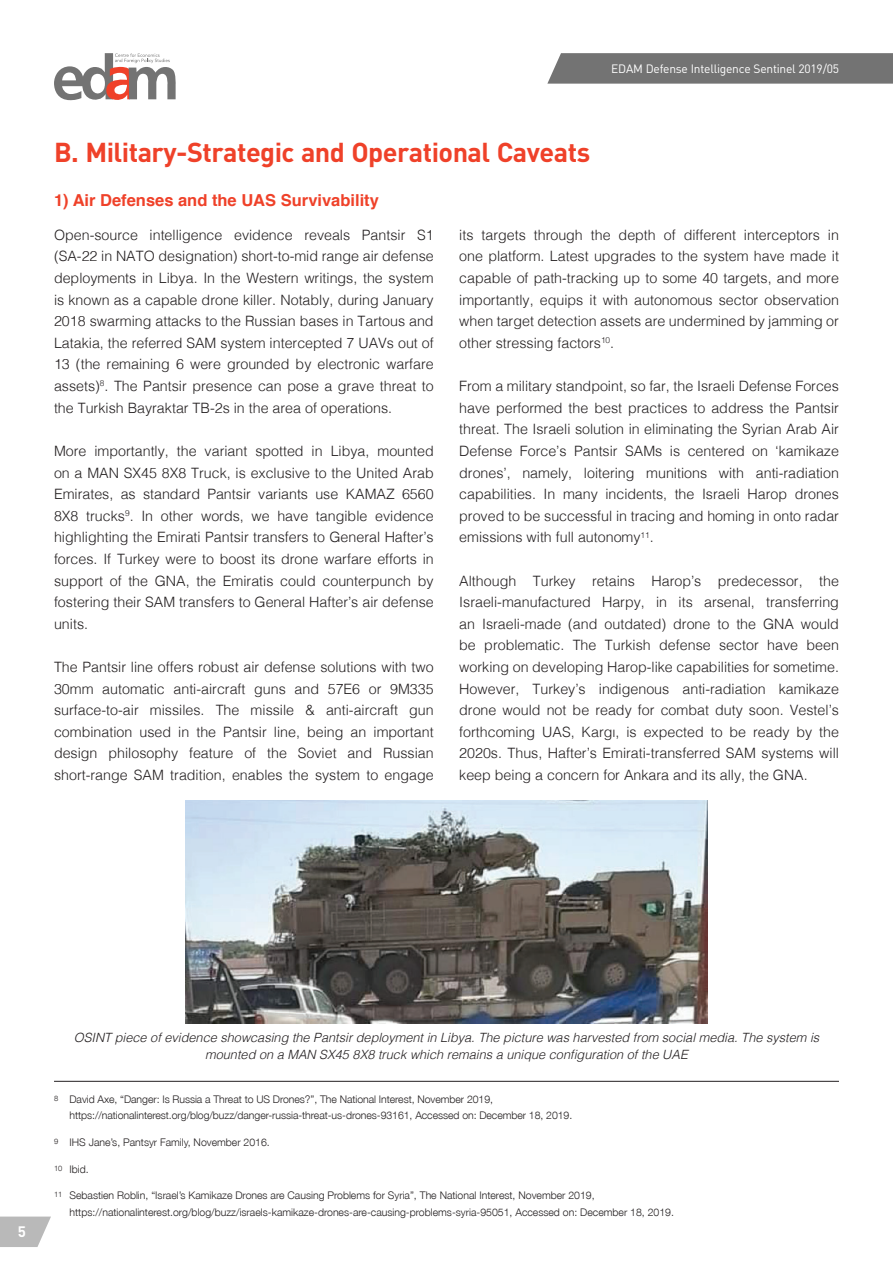
<style>
.page{position:relative;width:893px;height:1263px;background:#fff}
.page>*{position:absolute;margin:0;border:0;box-sizing:border-box;transform-origin:0 0}
.t1{font:700 27px "DIN";letter-spacing:-.02em;color:#ef4129}
.t2{font:700 16.5px "Helvetica";color:#ef4129}
.t3{font:700 15px "DIN";color:#fff}
.t4{font:300 14.25px/21.6px "Helvetica";color:#231f20;text-align:justify}
.t5{font:italic 300 12.75px/16.5px "Helvetica";color:#231f20;text-align:center}
.t6{font:12px "DIN";letter-spacing:-.02em;color:#fff}
.t7{font:300 10.5px/16.2px "Helvetica Neue LT Pro";color:#231f20}
.t8{font:300 7.5px "Helvetica Neue LT Pro";color:#231f20}
</style>
<div class="page">
<svg style="left:0;top:1216px;width:51px;height:31px;background:#c3c3c3"></svg>
<svg style="left:547px;top:53px;width:346px;height:31px;background:#787878"></svg>
<svg style="left:54px;top:53px;width:122px;height:48px"></svg>
<hr style="left:54px;top:1081px;width:785px;height:1px;background:#231f20">
<img style="left:186px;top:801px;width:521px;height:222px">
<p class="t6" style="left:611px;top:61px;width:229px">EDAM Defense Intelligence Sentinel 2019/05</p>
<h1 class="t1" style="left:54px;top:135px;width:538px">B. Military-Strategic and Operational Caveats</h1>
<p class="t2" style="left:54px;top:187px;width:326px">1) Air Defenses and the UAS Survivability</p>
<p class="t4" style="left:54px;top:223px;width:381px">Open-source intelligence evidence reveals Pantsir S1 (SA-22 in NATO designation) short-to-mid range air defense deployments in Libya. In the Western writings, the system is known as a capable drone killer. Notably, during January 2018 swarming attacks to the Russian bases in Tartous and Latakia, the referred SAM system intercepted 7 UAVs out of 13 (the remaining 6 were grounded by electronic warfare assets)<sup>8</sup>. The Pantsir presence can pose a grave threat to the Turkish Bayraktar TB-2s in the area of operations.</p>
<p class="t4" style="left:54px;top:439px;width:381px">More importantly, the variant spotted in Libya, mounted on a MAN SX45 8X8 Truck, is exclusive to the United Arab Emirates, as standard Pantsir variants use KAMAZ 6560<br>8X8 trucks<sup>9</sup>. In other words, we have tangible evidence highlighting the Emirati Pantsir transfers to General Hafter’s forces. If Turkey were to boost its drone warfare efforts in support of the GNA, the Emiratis could counterpunch by fostering their SAM transfers to General Hafter’s air defense units.</p>
<p class="t4" style="left:54px;top:655px;width:381px">The Pantsir line offers robust air defense solutions with two 30mm automatic anti-aircraft guns and 57E6 or 9M335 surface-to-air missiles. The missile &amp; anti-aircraft gun combination used in the Pantsir line, being an important design philosophy feature of the Soviet and Russian short-range SAM tradition, enables the system to engage</p>
<p class="t4" style="left:459px;top:223px;width:381px">its targets through the depth of different interceptors in one platform. Latest upgrades to the system have made it capable of path-tracking up to some 40 targets, and more importantly, equips it with autonomous sector observation when target detection assets are undermined by jamming or other stressing factors<sup>10</sup>.</p>
<p class="t4" style="left:459px;top:374px;width:381px">From a military standpoint, so far, the Israeli Defense Forces have performed the best practices to address the Pantsir threat. The Israeli solution in eliminating the Syrian Arab Air Defense Force’s Pantsir SAMs is centered on ‘kamikaze drones’, namely, loitering munitions with anti-radiation capabilities. In many incidents, the Israeli Harop drones proved to be successful in tracing and homing in onto radar emissions with full autonomy<sup>11</sup>.</p>
<p class="t4" style="left:459px;top:569px;width:381px">Although Turkey retains Harop’s predecessor, the Israeli-manufactured Harpy, in its arsenal, transferring an Israeli-made (and outdated) drone to the GNA would be problematic. The Turkish defense sector have been working on developing Harop-like capabilities for sometime.<br>However, Turkey’s indigenous anti-radiation kamikaze drone would not be ready for combat duty soon. Vestel’s forthcoming UAS, Kargı, is expected to be ready by the 2020s. Thus, Hafter’s Emirati-transferred SAM systems will keep being a concern for Ankara and its ally, the GNA.</p>
<p class="t3" style="left:18px;top:1222px;width:10px">5</p>
<p class="t5" style="left:74px;top:1028px;width:747px">OSINT piece of evidence showcasing the Pantsir deployment in Libya. The picture was harvested from social media. The system is mounted on a MAN SX45 8X8 truck which remains a unique configuration of the UAE</p>
<p class="t7" style="left:70px;top:1091px;width:504px">David Axe, “Danger: Is Russia a Threat to US Drones?”, The National Interest, November 2019, https://nationalinterest.org/blog/buzz/danger-russia-threat-us-drones-93161, Accessed on: December 18, 2019.</p>
<p class="t7" style="left:70px;top:1134px;width:202px">IHS Jane’s, Pantsyr Family, November 2016.</p>
<p class="t7" style="left:70px;top:1160px;width:21px">Ibid.</p>
<p class="t7" style="left:70px;top:1187px;width:606px">Sebastien Roblin, “Israel’s Kamikaze Drones are Causing Problems for Syria”, The National Interest, November 2019, https://nationalinterest.org/blog/buzz/israels-kamikaze-drones-are-causing-problems-syria-95051, Accessed on: December 18, 2019.</p>
<p class="t8" style="left:54px;top:1094px;width:6px">8</p>
<p class="t8" style="left:54px;top:1136px;width:6px">9</p>
<p class="t8" style="left:54px;top:1163px;width:10px">10</p>
<p class="t8" style="left:54px;top:1190px;width:10px">11</p>
</div>
